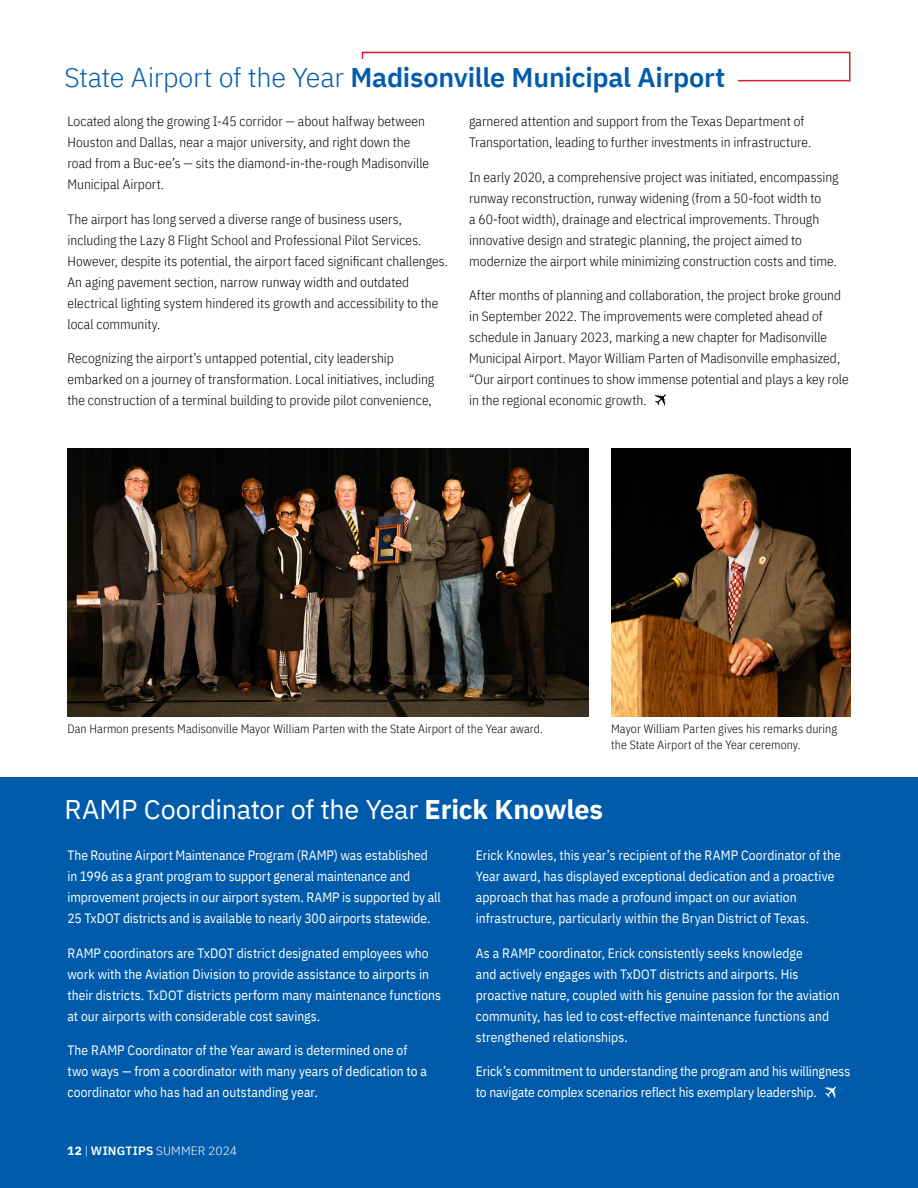
<style>
.page{position:relative;width:918px;height:1188px;background:#fff}
.page>*{position:absolute;margin:0;border:0;box-sizing:border-box;transform-origin:0 0}
.TOC_Feature_Title{font:600 27px "IBM Plex Sans";letter-spacing:-.01em;color:#005cab}
.TOC_Feature_Title-2{font:27px "IBM Plex Sans";letter-spacing:-.01em;color:#fff}
.TOC_Feature_Title-3{font:300 13.5px/21px "IBM Plex Sans Cond";letter-spacing:.005em;color:#000}
.TOC_Feature_Title-4{font:13.5px/21px "IBM Plex Sans Cond";color:#fff}
.t1{font:300 12px/16.5px "IBM Plex Sans Cond";letter-spacing:.01em;color:#000}
.t2{font:300 12px "IBM Plex Sans";letter-spacing:.01em;color:#fff}
.s1{font-weight:300}
.s2{font-weight:700}
.s3{font-weight:600}
</style>
<div class="page">
<div style="left:0;top:778px;width:918px;height:410px;background:#005cab"></div>
<div style="left:362px;top:52px;width:488px;height:29px;border:2px solid #d61f26"></div>
<div style="left:64px;top:60px;width:674px;height:33px;background:#fff"></div>
<svg style="left:655px;top:394px;width:11px;height:12px"></svg>
<img style="left:67px;top:449px;width:522px;height:268px">
<img style="left:611px;top:449px;width:240px;height:268px">
<svg style="left:825px;top:1086px;width:11px;height:12px"></svg>
<p class="TOC_Feature_Title" style="left:64px;top:56px;width:662px"><span class="s1">State Airport of the Year</span> Madisonville Municipal Airport</p>
<p class="TOC_Feature_Title-3" style="left:68px;top:110px;width:363px">Located along the growing I-45 corridor — about halfway between Houston and Dallas, near a major university, and right down the road from a Buc-ee’s — sits the diamond-in-the-rough Madisonville Municipal Airport.</p>
<p class="TOC_Feature_Title-3" style="left:68px;top:207px;width:382px">The airport has long served a diverse range of business users, including the Lazy 8 Flight School and Professional Pilot Services.<br>However, despite its potential, the airport faced significant challenges.<br>An aging pavement section, narrow runway width and outdated electrical lighting system hindered its growth and accessibility to the local community.</p>
<p class="TOC_Feature_Title-3" style="left:68px;top:347px;width:368px">Recognizing the airport’s untapped potential, city leadership embarked on a journey of transformation. Local initiatives, including the construction of a terminal building to provide pilot convenience,</p>
<p class="TOC_Feature_Title-3" style="left:469px;top:110px;width:344px">garnered attention and support from the Texas Department of<br>Transportation, leading to further investments in infrastructure.</p>
<p class="TOC_Feature_Title-3" style="left:469px;top:165px;width:371px">In early 2020, a comprehensive project was initiated, encompassing runway reconstruction, runway widening (from a 50-foot width to<br>a 60-foot width), drainage and electrical improvements. Through innovative design and strategic planning, the project aimed to modernize the airport while minimizing construction costs and time.</p>
<p class="TOC_Feature_Title-3" style="left:469px;top:284px;width:381px">After months of planning and collaboration, the project broke ground in September 2022. The improvements were completed ahead of schedule in January 2023, marking a new chapter for Madisonville Municipal Airport. Mayor William Parten of Madisonville emphasized, “Our airport continues to show immense potential and plays a key role in the regional economic growth.</p>
<p class="t1" style="left:67px;top:719px;width:477px">Dan Harmon presents Madisonville Mayor William Parten with the State Airport of the Year award.</p>
<p class="t1" style="left:611px;top:719px;width:227px">Mayor William Parten gives his remarks during the State Airport of the Year ceremony.</p>
<p class="TOC_Feature_Title-2" style="left:64px;top:789px;width:540px">RAMP Coordinator of the Year <span class="s2">Erick Knowles</span></p>
<p class="TOC_Feature_Title-4" style="left:68px;top:844px;width:375px">The Routine Airport Maintenance Program (RAMP) was established in 1996 as a grant program to support general maintenance and improvement projects in our airport system. RAMP is supported by all 25 TxDOT districts and is available to nearly 300 airports statewide.</p>
<p class="TOC_Feature_Title-4" style="left:68px;top:941px;width:375px">RAMP coordinators are TxDOT district designated employees who work with the Aviation Division to provide assistance to airports in their districts. TxDOT districts perform many maintenance functions at our airports with considerable cost savings.</p>
<p class="TOC_Feature_Title-4" style="left:68px;top:1039px;width:361px">The RAMP Coordinator of the Year award is determined one of two ways — from a coordinator with many years of dedication to a coordinator who has had an outstanding year.</p>
<p class="TOC_Feature_Title-4" style="left:476px;top:844px;width:367px">Erick Knowles, this year’s recipient of the RAMP Coordinator of the Year award, has displayed exceptional dedication and a proactive approach that has made a profound impact on our aviation infrastructure, particularly within the Bryan District of Texas.</p>
<p class="TOC_Feature_Title-4" style="left:476px;top:941px;width:365px">As a RAMP coordinator, Erick consistently seeks knowledge<br>and actively engages with TxDOT districts and airports. His proactive nature, coupled with his genuine passion for the aviation community, has led to cost-effective maintenance functions and strengthened relationships.</p>
<p class="TOC_Feature_Title-4" style="left:476px;top:1060px;width:376px">Erick’s commitment to understanding the program and his willingness to navigate complex scenarios reflect his exemplary leadership.</p>
<p class="t2" style="left:67px;top:1141px;width:171px"><span class="s2">12</span> | <span class="s3">WINGTIPS</span> SUMMER 2024</p>
</div>
